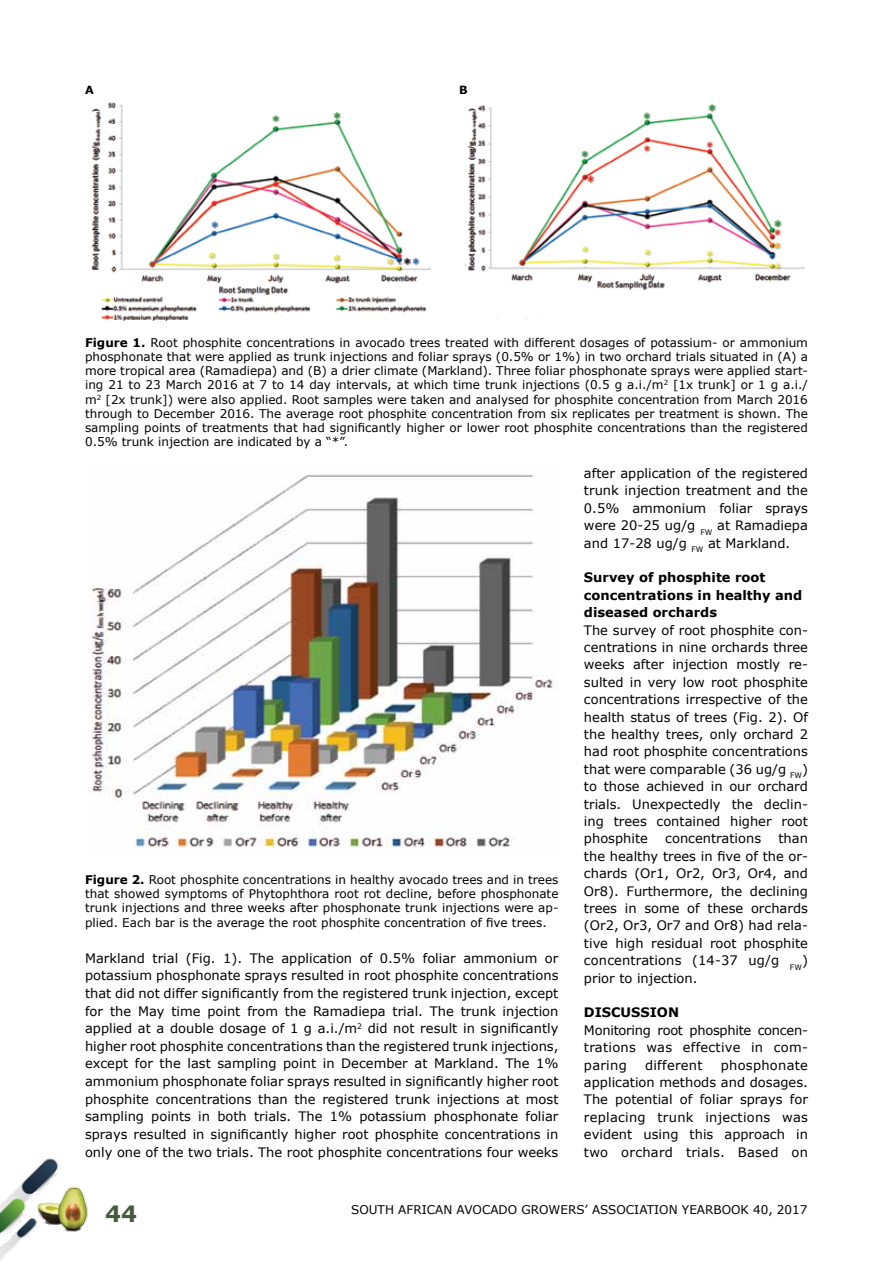
<style>
.page{position:relative;width:893px;height:1263px;background:#fff}
.page>*{position:absolute;margin:0;border:0;box-sizing:border-box;transform-origin:0 0}
.t1{font:700 22.5px "Verdana";color:#455a3e}
.t2{font:13.05px/17.4px "Verdana";color:#000;text-align:justify}
.t3{font:700 13.05px/17.4px "Verdana";color:#000}
.t4{font:13.05px "Verdana";letter-spacing:.02em;color:#000}
.t5{font:12px/14.2px "Verdana";color:#000;text-align:justify}
.t6{font:700 11.25px "Verdana";color:#000}
.s1{font-weight:700}
</style>
<div class="page">
<img style="left:64px;top:1186px;width:24px;height:46px">
<img style="left:0;top:1158px;width:64px;height:103px">
<img style="left:91px;top:102px;width:340px;height:219px">
<img style="left:464px;top:103px;width:341px;height:216px">
<img style="left:91px;top:474px;width:467px;height:374px">
<p class="t6" style="left:85px;top:82px;width:10px">A</p>
<p class="t6" style="left:459px;top:82px;width:10px">B</p>
<p class="t5" style="left:85px;top:335px;width:724px"><span class="s1">Figure 1.</span> Root phosphite concentrations in avocado trees treated with different dosages of potassium- or ammonium phosphonate that were applied as trunk injections and foliar sprays (0.5% or 1%) in two orchard trials situated in (A) a more tropical area (Ramadiepa) and (B) a drier climate (Markland). Three foliar phosphonate sprays were applied start&shy;ing 21 to 23 March 2016 at 7 to 14 day intervals, at which time trunk injections (0.5 g a.i./m<sup>2</sup> [1x trunk] or 1 g a.i./ m<sup>2</sup> [2x trunk]) were also applied. Root samples were taken and analysed for phosphite concentration from March 2016 through to December 2016. The average root phosphite concentration from six replicates per treatment is shown. The sampling points of treatments that had significantly higher or lower root phosphite concentrations than the registered 0.5% trunk injection are indicated by a “*”.</p>
<p class="t5" style="left:85px;top:872px;width:475px"><span class="s1">Figure 2.</span> Root phosphite concentrations in healthy avocado trees and in trees that showed symptoms of Phytophthora root rot decline, before phosphonate trunk injections and three weeks after phosphonate trunk injections were ap&shy;plied. Each bar is the average the root phosphite concentration of five trees.</p>
<p class="t2" style="left:85px;top:949px;width:475px">Markland trial (Fig. 1). The application of 0.5% foliar ammonium or potassium phosphonate sprays resulted in root phosphite concentrations that did not differ significantly from the registered trunk injection, except for the May time point from the Ramadiepa trial. The trunk injection applied at a double dosage of 1 g a.i./m<sup>2</sup> did not result in significantly higher root phosphite concentrations than the registered trunk injections, except for the last sampling point in December at Markland. The 1% ammonium phosphonate foliar sprays resulted in significantly higher root phosphite concentrations than the registered trunk injections at most sampling points in both trials. The 1% potassium phosphonate foliar sprays resulted in significantly higher root phosphite concentrations in only one of the two trials. The root phosphite concentrations four weeks</p>
<p class="t2" style="left:584px;top:464px;width:225px">after application of the registered trunk injection treatment and the 0.5% ammonium foliar sprays were 20-25 ug/g <sub>FW</sub> at Ramadiepa and 17-28 ug/g <sub>FW</sub> at Markland.</p>
<p class="t3" style="left:584px;top:569px;width:220px">Survey of phosphite root concentrations in healthy and diseased orchards</p>
<p class="t2" style="left:584px;top:621px;width:225px">The survey of root phosphite con&shy;centrations in nine orchards three weeks after injection mostly re&shy;sulted in very low root phosphite concentrations irrespective of the health status of trees (Fig. 2). Of the healthy trees, only orchard 2 had root phosphite concentrations that were comparable (36 ug/g <sub>FW</sub>) to those achieved in our orchard trials. Unexpectedly the declin&shy;ing trees contained higher root phosphite</p>
<p class="t2" style="left:584px;top:830px;width:225px;text-indent:194px">than the healthy trees in five of the or&shy;chards (Or1, Or2, Or3, Or4, and Or8). Furthermore, the declining trees in some of these orchards (Or2, Or3, Or7 and Or8) had rela&shy;tive high residual root phosphite concentrations (14-37 ug/g <sub>FW</sub>) prior to injection.</p>
<p class="t3" style="left:584px;top:1004px;width:97px">DISCUSSION</p>
<p class="t2" style="left:584px;top:1021px;width:223px">Monitoring root phosphite concen&shy;trations was effective in com&shy;paring</p>
<p class="t2" style="left:665px;top:830px;width:97px">concentrations</p>
<p class="t4" style="left:645px;top:1056px;width:59px">different</p>
<p class="t2" style="left:584px;top:1056px;width:225px;text-indent:137px">phosphonate application methods and dosages.<br>The potential of foliar sprays for replacing trunk injections was evident using this approach in two orchard trials. Based on</p>
<h1 class="t1" style="left:105px;top:1197px;width:33px">44</h1>
<p class="t5" style="left:351px;top:1202px;width:458px">SOUTH AFRICAN AVOCADO GROWERS’ ASSOCIATION YEARBOOK 40, 2017</p>
</div>
